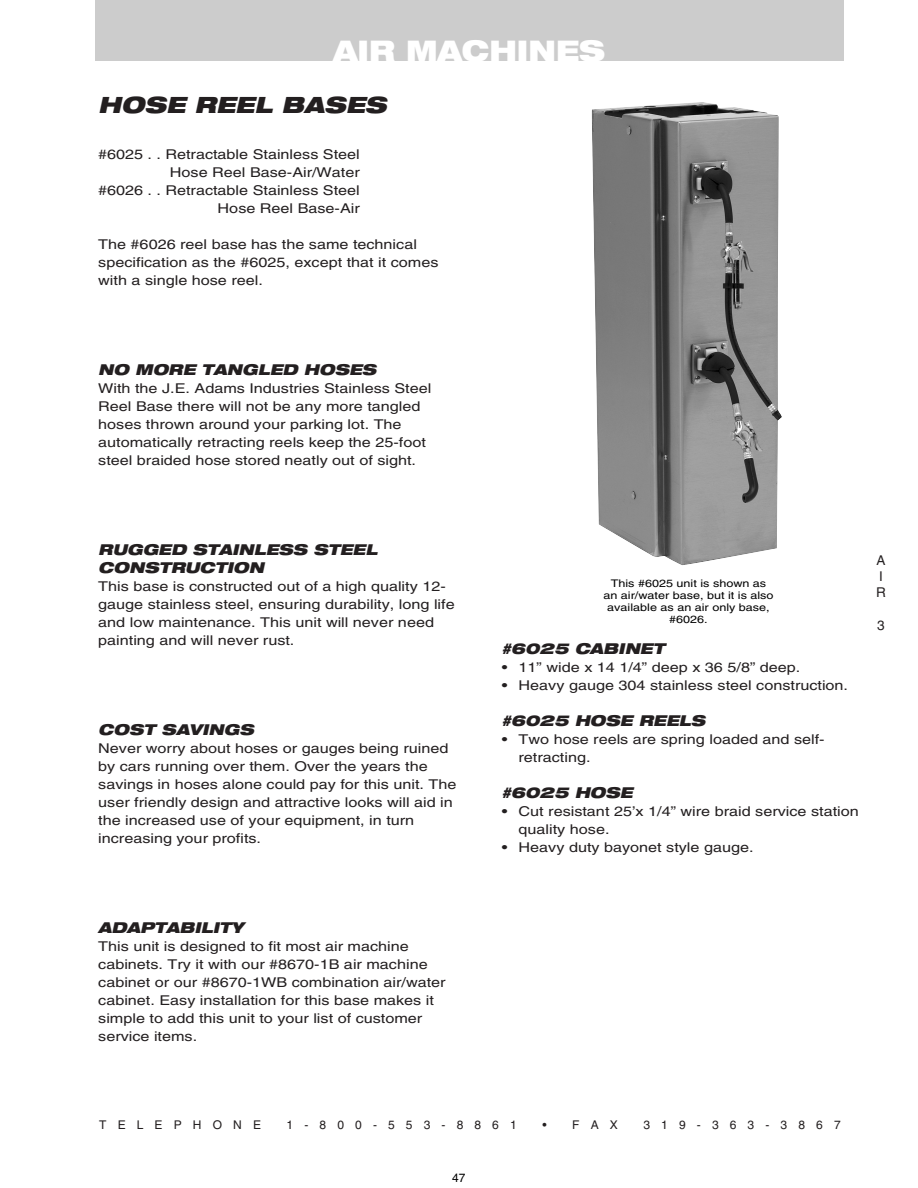
<style>
.page{position:relative;width:918px;height:1188px;background:#fff}
.page>*{position:absolute;margin:0;border:0;box-sizing:border-box;transform-origin:0 0}
.t1{font:900 expanded 28.5px "Helvetica Neue";color:#fff;scale:.95 1}
.t2{font:italic 900 expanded 22.5px "Helvetica Neue";color:#231f20}
.t3{font:italic 900 expanded 15px/18px "Helvetica Neue";color:#231f20}
.t4{font:13.5px/18px "Helvetica";color:#231f20;scale:1.2 1}
.t5{font:13.5px/16.2px "Helvetica";color:#231f20}
.t6{font:12px "Helvetica";letter-spacing:.93em;color:#231f20}
.t7{font:12px "Helvetica";color:#000}
.t8{font:10.5px/12px "Helvetica";color:#000;text-align:center;scale:1.2 1}
</style>
<div class="page">
<div style="left:95px;top:0;width:749px;height:61px;background:#ccc"></div>
<img style="left:592px;top:102px;width:190px;height:463px">
<h1 class="t1" style="left:333px;top:40px;width:288px">AIR MACHINES</h1>
<h2 class="t2" style="left:98px;top:96px;width:290px">HOSE REEL BASES</h2>
<p class="t4" style="left:98px;top:147px;width:220px;text-align:right">#6025 . . Retractable Stainless Steel<br>Hose Reel Base-Air/Water<br>#6026 . . Retractable Stainless Steel<br>Hose Reel Base-Air</p>
<p class="t4" style="left:98px;top:237px;width:285px">The #6026 reel base has the same technical specification as the #6025, except that it comes with a single hose reel.</p>
<p class="t3" style="left:98px;top:362px;width:280px">NO MORE TANGLED HOSES</p>
<p class="t4" style="left:98px;top:381px;width:279px">With the J.E. Adams Industries Stainless Steel Reel Base there will not be any more tangled hoses thrown around your parking lot. The automatically retracting reels keep the 25-foot steel braided hose stored neatly out of sight.</p>
<p class="t3" style="left:98px;top:542px;width:281px">RUGGED STAINLESS STEEL<br>CONSTRUCTION</p>
<p class="t4" style="left:98px;top:579px;width:299px">This base is constructed out of a high quality 12- gauge stainless steel, ensuring durability, long life and low maintenance. This unit will never need painting and will never rust.</p>
<p class="t3" style="left:98px;top:722px;width:157px">COST SAVINGS</p>
<p class="t4" style="left:98px;top:741px;width:300px">Never worry about hoses or gauges being ruined by cars running over them. Over the years the savings in hoses alone could pay for this unit. The user friendly design and attractive looks will aid in the increased use of your equipment, in turn increasing your profits.</p>
<p class="t3" style="left:98px;top:920px;width:147px">ADAPTABILITY</p>
<p class="t4" style="left:98px;top:939px;width:291px">This unit is designed to fit most air machine cabinets. Try it with our #8670-1B air machine cabinet or our #8670-1WB combination air/water cabinet. Easy installation for this base makes it simple to add this unit to your list of customer service items.</p>
<p class="t8" style="left:603px;top:578px;width:143px">This #6025 unit is shown as an air/water base, but it is also available as an air only base, #6026.</p>
<p class="t3" style="left:502px;top:641px;width:164px">#6025 CABINET</p>
<p class="t4" style="left:502px;top:659px;width:250px">• 11” wide x 14 1/4” deep x 36 5/8” deep.</p>
<p class="t4" style="left:502px;top:677px;width:290px">• Heavy gauge 304 stainless steel construction.</p>
<p class="t3" style="left:502px;top:713px;width:205px">#6025 HOSE REELS</p>
<p class="t4" style="left:519px;top:731px;width:257px;text-indent:-17px">• Two hose reels are spring loaded and self&shy;retracting.</p>
<p class="t3" style="left:502px;top:785px;width:132px">#6025 HOSE</p>
<p class="t4" style="left:519px;top:803px;width:285px;text-indent:-17px">• Cut resistant 25’x 1/4” wire braid service station quality hose.</p>
<p class="t4" style="left:502px;top:839px;width:211px">• Heavy duty bayonet style gauge.</p>
<p class="t5" style="left:876px;top:553px;width:11px">A<br>I<br>R</p>
<p class="t5" style="left:877px;top:618px;width:9px">3</p>
<p class="t6" style="left:99px;top:1120px;width:163px">TELEPHONE</p>
<p class="t6" style="left:287px;top:1120px;width:232px">1-800-553-8861</p>
<p class="t6" style="left:542px;top:1120px;width:77px">• FAX</p>
<p class="t6" style="left:643px;top:1120px;width:199px">319-363-3867</p>
<p class="t7" style="left:452px;top:1173px;width:15px">47</p>
</div>
